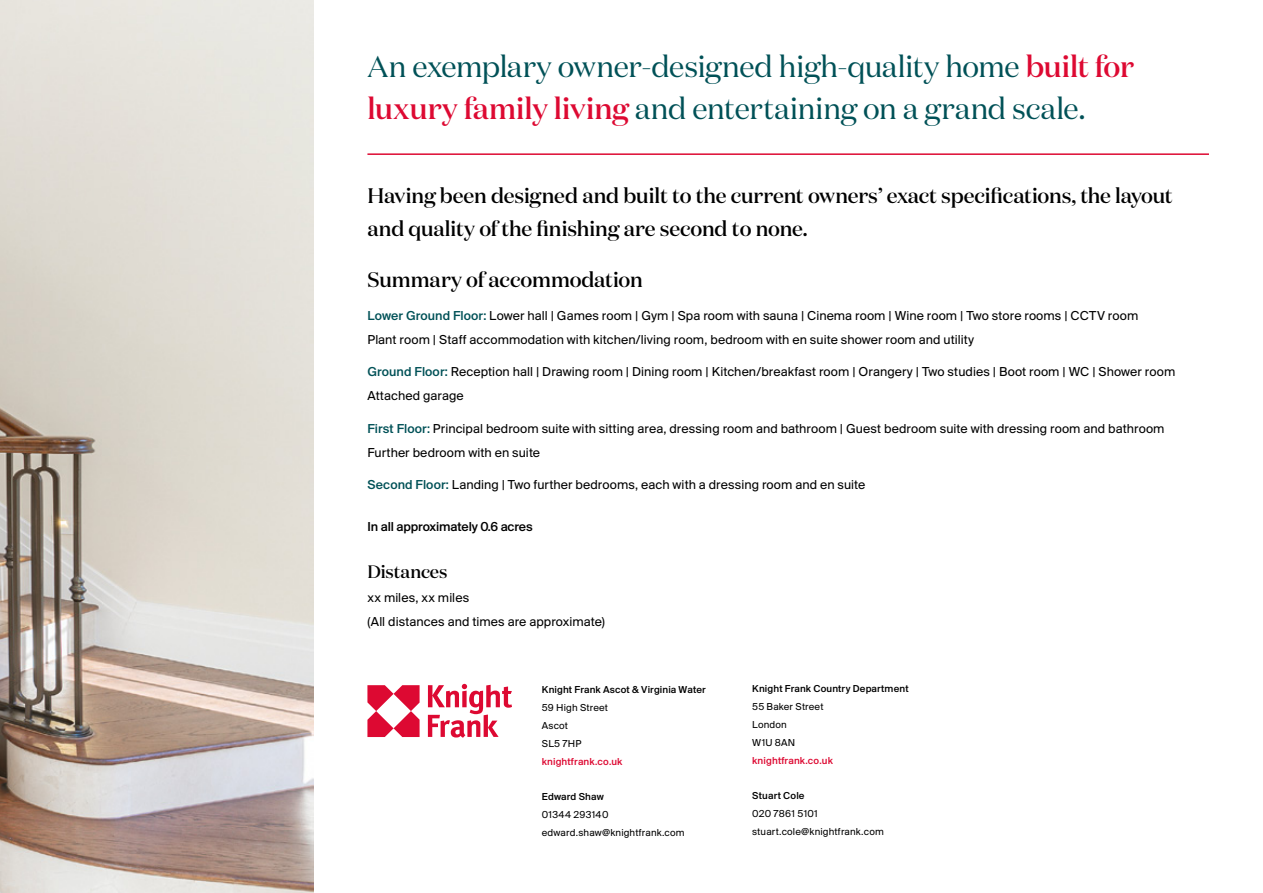
<style>
.page{position:relative;width:1263px;height:893px;background:#fff}
.page>*{position:absolute;margin:0;border:0;box-sizing:border-box;transform-origin:0 0}
.t1{font:30px/42px "Domaine Disp";letter-spacing:-.01em;color:#005157}
.t2{font:500 21px/33px "Domaine Disp";letter-spacing:-.01em;color:#000}
.t3{font:500 18px "Domaine Disp";color:#000}
.t4{font:13.5px/24px "Suisse BP Intl";letter-spacing:.005em;color:#000}
.t5{font:500 13.5px "Suisse BP Intl";letter-spacing:-.01em;color:#000}
.t6{font:10.5px/18px "Suisse BP Intl";letter-spacing:.02em;color:#000}
.t7{font:500 10.5px "Suisse BP Intl";letter-spacing:.015em;color:#000}
.t8{font:500 10.5px "Suisse BP Intl";letter-spacing:.015em;color:#dd0932}
.s1{font-weight:500;color:#dd0932}
.s2{font-weight:500;color:#005157}
</style>
<div class="page">
<img style="left:0;top:0;width:313px;height:893px">
<svg style="left:367px;top:684px;width:145px;height:54px"></svg>
<hr style="left:367px;top:153px;width:842px;height:2px;background:#dd0932">
<h1 class="t1" style="left:367px;top:46px;width:768px">An exemplary owner-designed high-quality home <span class="s1">built for luxury family living</span> and entertaining on a grand scale.</h1>
<h2 class="t2" style="left:367px;top:179px;width:807px">Having been designed and built to the current owners’ exact specifications, the layout and quality of the finishing are second to none.</h2>
<h2 class="t2" style="left:367px;top:263px;width:277px">Summary of accommodation</h2>
<p class="t4" style="left:367px;top:303px;width:772px"><span class="s2">Lower Ground Floor:</span> Lower hall | Games room | Gym | Spa room with sauna | Cinema room | Wine room | Two store rooms | CCTV room<br>Plant room | Staff accommodation with kitchen/living room, bedroom with en suite shower room and utility</p>
<p class="t4" style="left:367px;top:359px;width:809px"><span class="s2">Ground Floor:</span> Reception hall | Drawing room | Dining room | Kitchen/breakfast room | Orangery | Two studies | Boot room | WC | Shower room<br>Attached garage</p>
<p class="t4" style="left:367px;top:416px;width:798px"><span class="s2">First Floor:</span> Principal bedroom suite with sitting area, dressing room and bathroom | Guest bedroom suite with dressing room and bathroom<br>Further bedroom with en suite</p>
<p class="t4" style="left:367px;top:472px;width:499px"><span class="s2">Second Floor:</span> Landing | Two further bedrooms, each with a dressing room and en suite</p>
<p class="t5" style="left:367px;top:518px;width:167px">In all approximately 0.6 acres</p>
<h3 class="t3" style="left:367px;top:560px;width:82px">Distances</h3>
<p class="t4" style="left:367px;top:585px;width:239px">xx miles, xx miles<br>(All distances and times are approximate)</p>
<p class="t7" style="left:542px;top:683px;width:165px">Knight Frank Ascot &amp; Virginia Water</p>
<p class="t6" style="left:542px;top:698px;width:68px">59 High Street<br>Ascot<br>SL5 7HP</p>
<p class="t8" style="left:542px;top:755px;width:82px">knightfrank.co.uk</p>
<p class="t7" style="left:542px;top:790px;width:63px">Edward Shaw</p>
<p class="t6" style="left:542px;top:805px;width:144px">01344 293140 edward.shaw@knightfrank.com</p>
<p class="t7" style="left:752px;top:683px;width:158px">Knight Frank Country Department</p>
<p class="t6" style="left:752px;top:698px;width:73px">55 Baker Street<br>London<br>W1U 8AN</p>
<p class="t8" style="left:752px;top:755px;width:82px">knightfrank.co.uk</p>
<p class="t7" style="left:752px;top:790px;width:54px">Stuart Cole</p>
<p class="t6" style="left:752px;top:805px;width:133px">020 7861 5101 stuart.cole@knightfrank.com</p>
</div>
